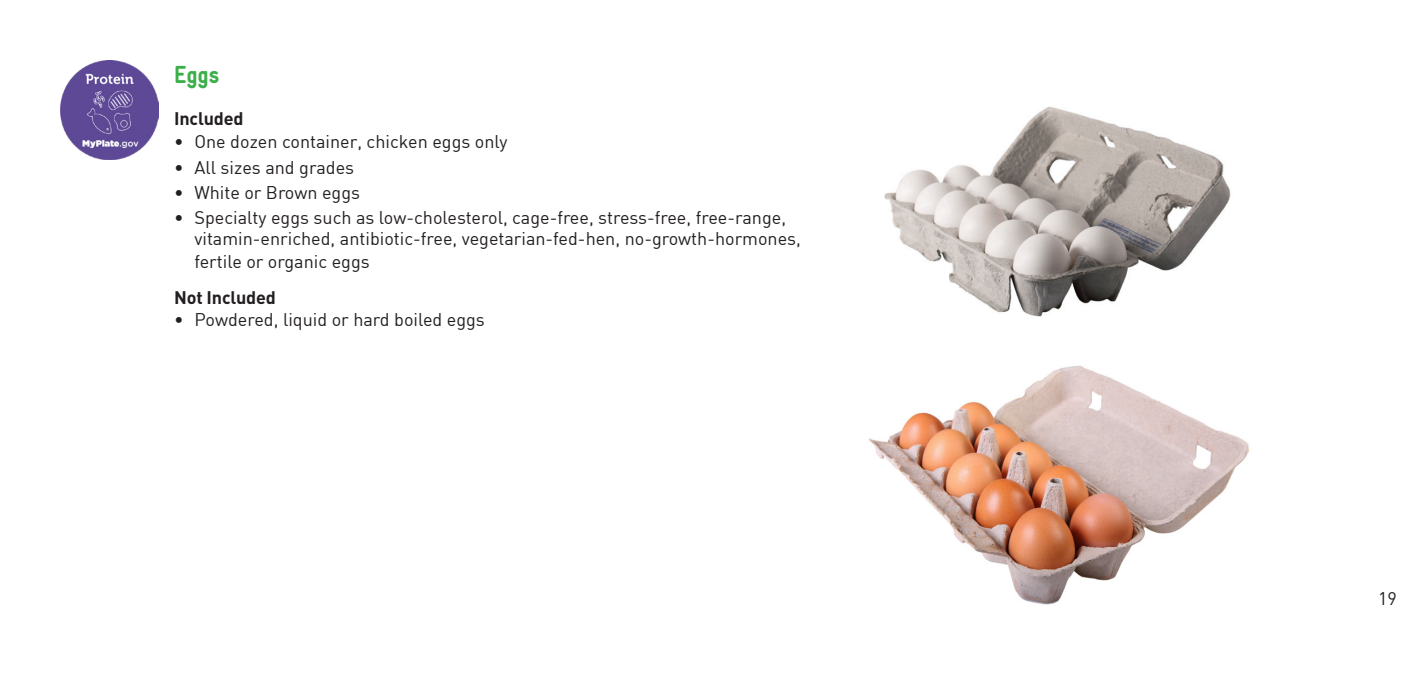
<style>
.page{position:relative;width:1418px;height:689px;background:#fff}
.page>*{position:absolute;margin:0;border:0;box-sizing:border-box;transform-origin:0 0}
.Subhead{font:900 24.75px "Gravur Condensed";color:#3baf49}
.Bullet_Copy{font:18px/22.1px "DIN";color:#231f20}
.Black_Listing_Subhea{font:700 18px "DIN";letter-spacing:-.01em;color:#231f20}
</style>
<div class="page">
<img style="left:61px;top:61px;width:97px;height:99px">
<img style="left:869px;top:106px;width:380px;height:499px">
<p class="Subhead" style="left:174px;top:61px;width:47px">Eggs</p>
<p class="Black_Listing_Subhea" style="left:174px;top:107px;width:71px">Included</p>
<p class="Bullet_Copy" style="left:174px;top:130px;width:335px">• One dozen container, chicken eggs only</p>
<p class="Bullet_Copy" style="left:174px;top:156px;width:181px">• All sizes and grades</p>
<p class="Bullet_Copy" style="left:174px;top:181px;width:187px">• White or Brown eggs</p>
<p class="Bullet_Copy" style="left:194px;top:206px;width:608px;text-indent:-20px">• Specialty eggs such as low-cholesterol, cage-free, stress-free, free-range, vitamin-enriched, antibiotic-free, vegetarian-fed-hen, no-growth-hormones, fertile or organic eggs</p>
<p class="Black_Listing_Subhea" style="left:174px;top:285px;width:103px">Not Included</p>
<p class="Bullet_Copy" style="left:174px;top:308px;width:312px">• Powdered, liquid or hard boiled eggs</p>
<p class="Bullet_Copy" style="left:1378px;top:587px;width:20px">19</p>
</div>
